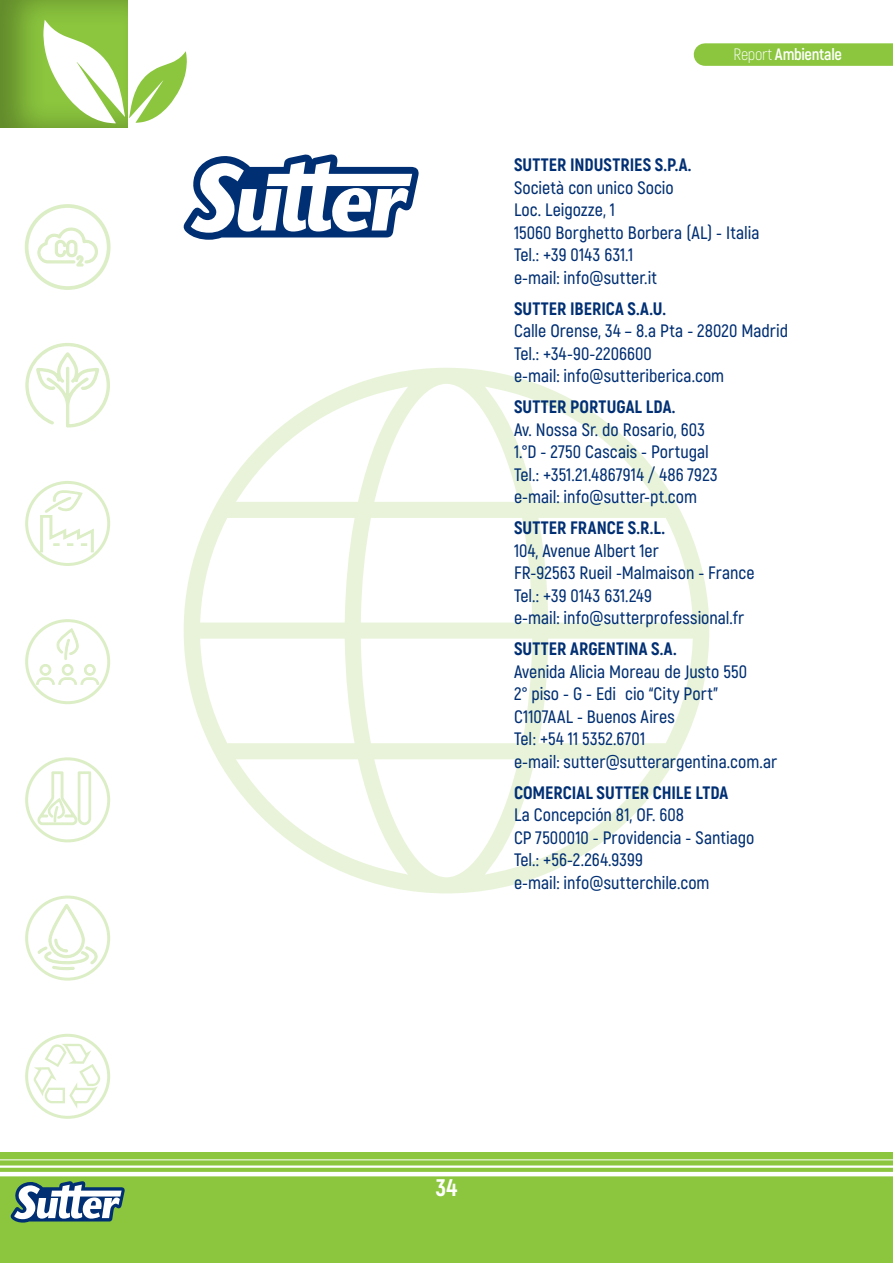
<style>
.page{position:relative;width:893px;height:1263px;background:#fff}
.page>*{position:absolute;margin:0;border:0;box-sizing:border-box;transform-origin:0 0}
.t1{font:800 24px "Akrobat";color:#fff}
.t2{font:600 18px/22.5px "Akrobat";letter-spacing:.005em;color:#002f73}
.t3{font:800 18px "Akrobat";letter-spacing:.005em;color:#002f73}
.t4{font:700 16.5px "Akrobat";letter-spacing:-.02em;color:#fff}
.s1{font-weight:300}
</style>
<div class="page">
<svg style="left:184px;top:368px;width:525px;height:525px"></svg>
<div style="left:0;top:1152px;width:893px;height:111px;background:#8bc63e"></div>
<div style="left:0;top:0;width:129px;height:128px;background:#231f20;opacity:.35"></div>
<svg style="left:43px;top:20px;width:144px;height:103px"></svg>
<svg style="left:36px;top:227px;width:63px;height:52px"></svg>
<div style="left:25px;top:204px;width:86px;height:86px;border:4px solid #8bc63e;border-radius:50%"></div>
<svg style="left:25px;top:343px;width:85px;height:85px"></svg>
<div style="left:25px;top:481px;width:85px;height:85px;border:3px solid #8bc63e;border-radius:50%"></div>
<svg style="left:40px;top:489px;width:54px;height:64px"></svg>
<div style="left:25px;top:619px;width:85px;height:85px;border:3px solid #8bc63e;border-radius:50%"></div>
<svg style="left:36px;top:627px;width:64px;height:58px"></svg>
<div style="left:25px;top:757px;width:85px;height:85px;border:3px solid #8bc63e;border-radius:50%"></div>
<svg style="left:38px;top:771px;width:53px;height:54px"></svg>
<div style="left:25px;top:895px;width:85px;height:85px;border:3px solid #8bc63e;border-radius:50%"></div>
<svg style="left:37px;top:903px;width:61px;height:67px"></svg>
<div style="left:25px;top:1034px;width:85px;height:85px;border:3px solid #8bc63e;border-radius:50%"></div>
<svg style="left:34px;top:1044px;width:66px;height:65px"></svg>
<div style="left:705px;top:43px;width:188px;height:23px;background:#8bc63e"></div>
<hr style="left:0;top:1159px;width:893px;height:1px;background:#fff">
<hr style="left:0;top:1165px;width:893px;height:3px;background:#fff">
<hr style="left:0;top:1172px;width:893px;height:4px;background:#fff">
<svg style="left:10px;top:1181px;width:115px;height:41px"></svg>
<svg style="left:183px;top:154px;width:236px;height:86px"></svg>
<p class="t4" style="left:733px;top:44px;width:110px"><span class="s1">Report</span> Ambientale</p>
<p class="t3" style="left:514px;top:153px;width:179px">SUTTER INDUSTRIES S.P.A.</p>
<p class="t2" style="left:514px;top:176px;width:247px">Società con unico Socio<br>Loc. Leigozze, 1<br>15060 Borghetto Borbera (AL) - Italia<br>Tel.: +39 0143 631.1<br>e-mail: info@sutter.it</p>
<p class="t3" style="left:514px;top:297px;width:153px">SUTTER IBERICA S.A.U.</p>
<p class="t2" style="left:514px;top:320px;width:276px">Calle Orense, 34 – 8.a Pta - 28020 Madrid<br>Tel.: +34-90-2206600<br>e-mail: info@sutteriberica.com</p>
<p class="t3" style="left:514px;top:395px;width:163px">SUTTER PORTUGAL LDA.</p>
<p class="t2" style="left:514px;top:418px;width:205px">Av. Nossa Sr. do Rosario, 603<br>1.°D - 2750 Cascais - Portugal<br>Tel.: +351.21.4867914 / 486 7923 e-mail: info@sutter-pt.com</p>
<p class="t3" style="left:514px;top:516px;width:152px">SUTTER FRANCE S.R.L.</p>
<p class="t2" style="left:514px;top:539px;width:242px">104, Avenue Albert 1er<br>FR-92563 Rueil -Malmaison - France<br>Tel.: +39 0143 631.249<br>e-mail: info@sutterprofessional.fr</p>
<p class="t3" style="left:514px;top:637px;width:164px">SUTTER ARGENTINA S.A.</p>
<p class="t2" style="left:514px;top:660px;width:265px">Avenida Alicia Moreau de Justo 550<br>2° piso - G - Edi cio “City Port”<br>C1107AAL - Buenos Aires<br>Tel: +54 11 5352.6701<br>e-mail: sutter@sutterargentina.com.ar</p>
<p class="t3" style="left:514px;top:781px;width:216px">COMERCIAL SUTTER CHILE LTDA</p>
<p class="t2" style="left:514px;top:804px;width:242px">La Concepción 81, OF. 608<br>CP 7500010 - Providencia - Santiago<br>Tel.: +56-2.264.9399<br>e-mail: info@sutterchile.com</p>
<h1 class="t1" style="left:436px;top:1172px;width:23px">34</h1>
</div>
